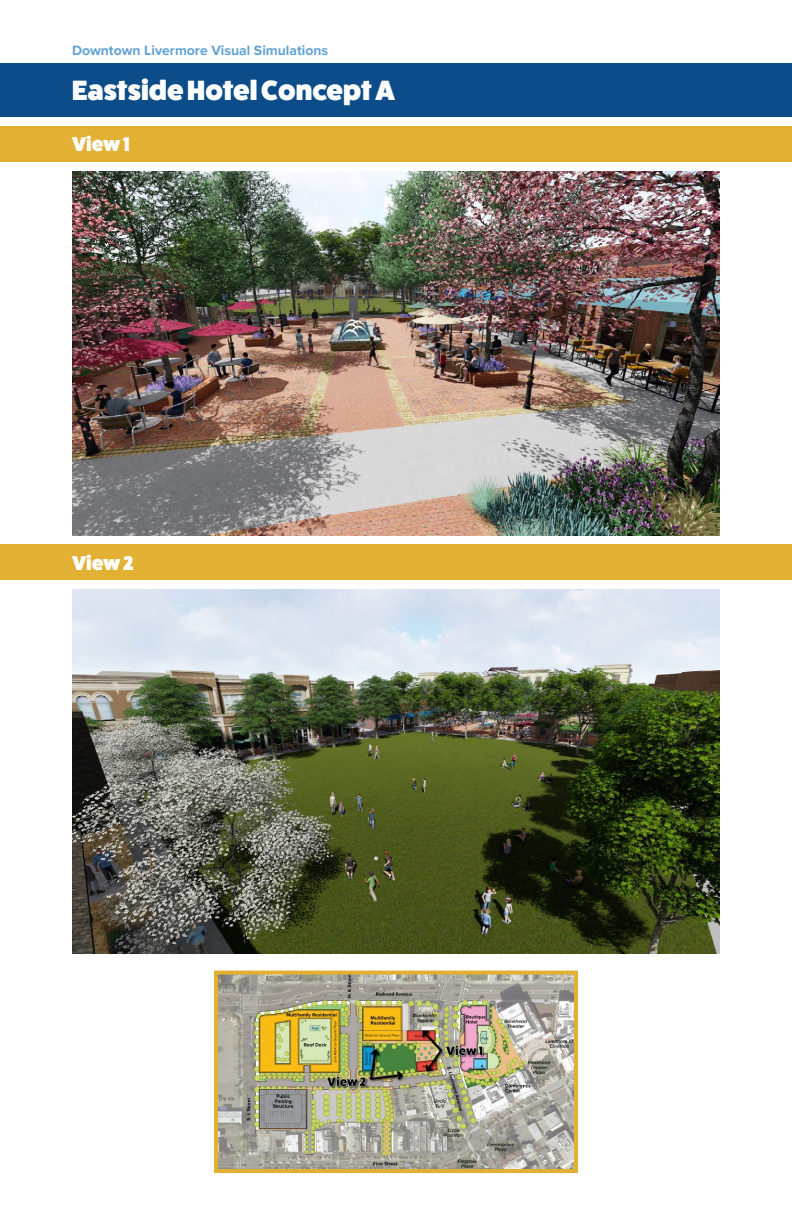
<style>
.page{position:relative;width:792px;height:1224px;background:#fff}
.page>*{position:absolute;margin:0;border:0;box-sizing:border-box;transform-origin:0 0}
.t1{font:800 28px "Fat Frank";color:#fff}
.t2{font:800 20px "Fat Frank";color:#fff}
.t3{font:700 14px "Proxima Nova";color:#63a3d3}
</style>
<div class="page">
<div style="left:0;top:63px;width:792px;height:54px;background:#0c4d89"></div>
<div style="left:0;top:126px;width:792px;height:36px;background:#e2b033"></div>
<div style="left:0;top:544px;width:792px;height:36px;background:#e2b033"></div>
<img style="left:72px;top:171px;width:648px;height:365px">
<img style="left:72px;top:590px;width:648px;height:364px">
<img style="left:219px;top:976px;width:354px;height:192px">
<div style="left:214px;top:971px;width:364px;height:202px;border:4px solid #e2b033"></div>
<p class="t3" style="left:72px;top:42px;width:258px">Downtown Livermore Visual Simulations</p>
<h1 class="t1" style="left:72px;top:75px;width:324px">Eastside Hotel Concept A</h1>
<h2 class="t2" style="left:72px;top:133px;width:59px">View 1</h2>
<h2 class="t2" style="left:72px;top:552px;width:63px">View 2</h2>
</div>
